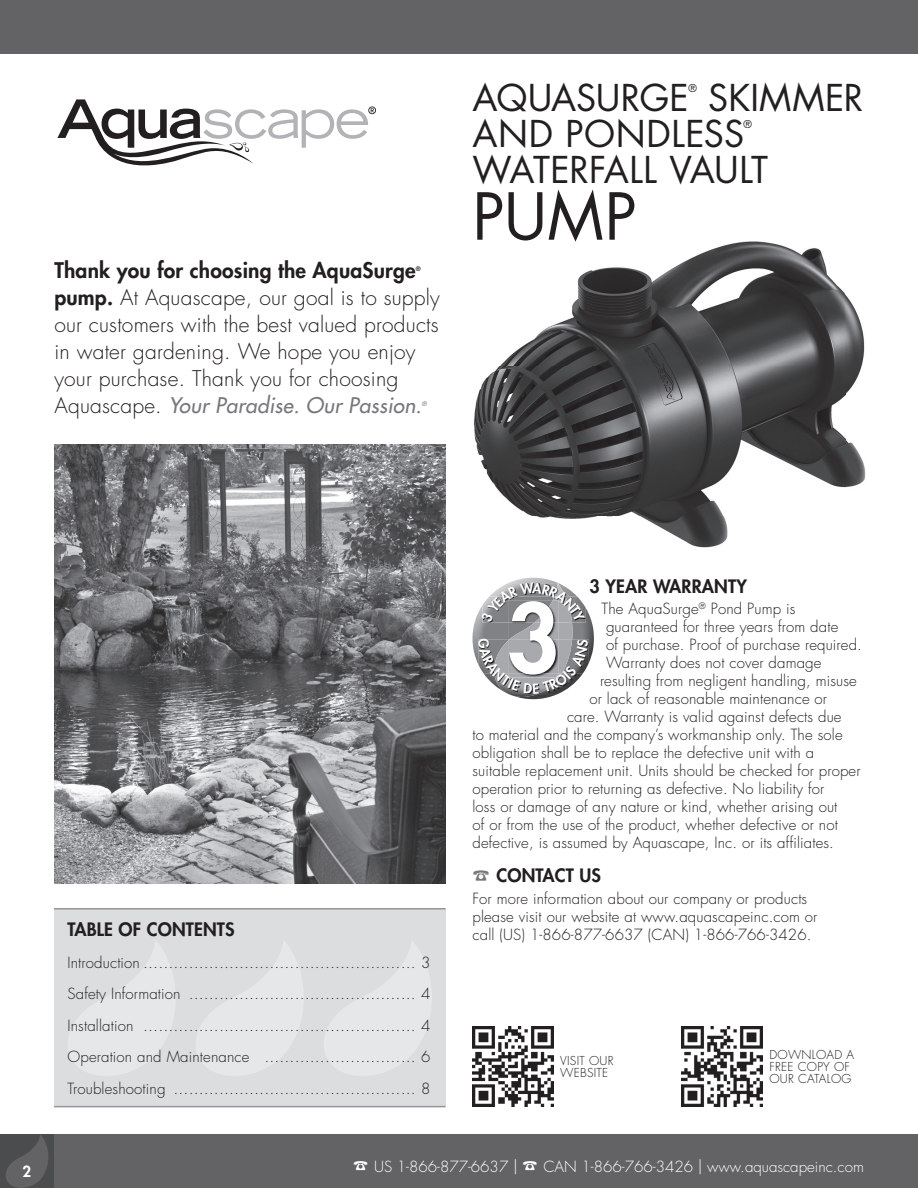
<style>
.page{position:relative;width:918px;height:1188px;background:#fff}
.page>*{position:absolute;margin:0;border:0;box-sizing:border-box;transform-origin:0 0}
.t1{font:800 92.55px "Futura Std";color:#fff}
.t2{font:63px "Futura Std";color:#231f20}
.t3{font:36px/36px "Futura Std";letter-spacing:.005em;color:#231f20}
.t4{font:36px "Futura Std";letter-spacing:-.015em;color:#231f20}
.t5{font:300 21px/27px "Futura Std";letter-spacing:.01em;color:#231f20}
.t6{font:800 21px "Futura Std";letter-spacing:.01em;color:#231f20}
.t7{font:800 18px "Futura Std";letter-spacing:.01em;color:#231f20}
.t8{font:300 15px/31.5px "Futura Std";letter-spacing:.01em;color:#231f20}
.t9{font:300 15px "Futura Std";color:#fff}
.t10{font:800 15px "Futura Std";color:#fff}
.t11{font:300 12px/12px "Futura Std";letter-spacing:.02em;color:#231f20}
.t12{font:10.5px "Futura Std";color:#231f20}
.t13{font:800 6.15px "Futura Std";color:#231f20}
.t14{font:italic 500 6.15px "Futura Std";color:#76787b}
.s1{font-weight:800}
.s2{font-weight:500;font-style:italic;color:#76787b}
.s3{color:#76787b}
</style>
<div class="page">
<div style="left:0;top:1134px;width:918px;height:54px;background:#636366"></div>
<div style="left:0;top:0;width:918px;height:54px;background:#636366"></div>
<div style="left:0;top:1134px;width:54px;height:54px;background:#4b4c4d"></div>
<svg style="left:6px;top:1135px;width:42px;height:53px"></svg>
<svg style="left:57px;top:99px;width:319px;height:67px"></svg>
<img style="left:472px;top:1026px;width:82px;height:81px">
<img style="left:682px;top:1026px;width:81px;height:81px">
<img style="left:54px;top:444px;width:392px;height:439px">
<div style="left:54px;top:909px;width:392px;height:198px;background:#dcdddf"></div>
<hr style="left:54px;top:908px;width:392px;height:2px;background:#939598">
<hr style="left:54px;top:1106px;width:392px;height:1px;background:#939598">
<img style="left:474px;top:241px;width:392px;height:307px">
<img style="left:511px;top:578px;width:45px;height:4px">
<img style="left:517px;top:696px;width:35px;height:3px">
<img style="left:472px;top:614px;width:6px;height:50px">
<img style="left:514px;top:696px;width:23px;height:1px">
<svg style="left:478px;top:582px;width:116px;height:114px;background:#88888b"></svg>
<h3 class="t6" style="left:54px;top:257px;width:363px">Thank you for choosing the AquaSurge</h3>
<p class="t13" style="left:416px;top:265px;width:6px">®</p>
<h3 class="t5" style="left:54px;top:284px;width:387px"><span class="s1">pump.</span> At Aquascape, our goal is to supply our customers with the best valued products in water gardening. We hope you enjoy your purchase. Thank you for choosing Aquascape. <span class="s2">Your Paradise. Our Passion.</span></h3>
<p class="t14" style="left:422px;top:400px;width:6px">®</p>
<h3 class="t3" style="left:473px;top:80px;width:392px;text-indent:236px">SKIMMER<br>AND PONDLESS</h3>
<h3 class="t3" style="left:472px;top:80px;width:218px">AQUASURGE</h3>
<p class="t12" style="left:688px;top:81px;width:10px">®</p>
<p class="t12" style="left:743px;top:117px;width:10px">®</p>
<h3 class="t4" style="left:473px;top:146px;width:297px">WATERFALL VAULT</h3>
<h2 class="t2" style="left:472px;top:176px;width:165px">PUMP</h2>
<p class="t7" style="left:68px;top:918px;width:169px">TABLE OF CONTENTS</p>
<p class="t8" style="left:68px;top:947px;width:364px;text-align:justify">Introduction ……………………………………………… 3<br>Safety Information ……………………………………… 4<br>Installation ……………………………………………… 4<br>Operation and Maintenance ………………………… 6<br>Troubleshooting ………………………………………… 8</p>
<p class="t7" style="left:590px;top:575px;width:159px">3 YEAR WARRANTY</p>
<p class="t8" style="left:602px;top:593px;width:195px">The AquaSurge<sup>®</sup> Pond Pump is</p>
<p class="t8" style="left:606px;top:611px;width:234px">guaranteed for three years from date</p>
<p class="t8" style="left:606px;top:629px;width:257px">of purchase. Proof of purchase required.</p>
<p class="t8" style="left:606px;top:647px;width:217px">Warranty does not cover damage</p>
<p class="t8" style="left:600px;top:665px;width:258px">resulting from negligent handling, misuse</p>
<p class="t8" style="left:590px;top:683px;width:239px">or lack of reasonable maintenance or</p>
<p class="t8" style="left:567px;top:701px;width:276px">care. Warranty is valid against defects due</p>
<p class="t8" style="left:473px;top:719px;width:372px">to material and the company’s workmanship only. The sole</p>
<p class="t8" style="left:473px;top:737px;width:343px">obligation shall be to replace the defective unit with a</p>
<p class="t8" style="left:473px;top:755px;width:390px">suitable replacement unit. Units should be checked for proper</p>
<p class="t8" style="left:473px;top:773px;width:353px">operation prior to returning as defective. No liability for</p>
<p class="t8" style="left:473px;top:791px;width:366px">loss or damage of any nature or kind, whether arising out</p>
<p class="t8" style="left:473px;top:809px;width:367px">of or from the use of the product, whether defective or not</p>
<p class="t8" style="left:473px;top:827px;width:363px">defective, is assumed by Aquascape, Inc. or its affiliates.</p>
<p class="t7" style="left:472px;top:864px;width:130px"><span class="s3">☎</span> CONTACT US</p>
<p class="t8" style="left:472px;top:890px;width:347px;line-height:18px">For more information about our company or products please visit our website at www.aquascapeinc.com or call (US) 1-866-877-6637 (CAN) 1-866-766-3426.</p>
<h1 class="t1" style="left:506px;top:580px;width:55px">3</h1>
<p class="t11" style="left:560px;top:1055px;width:55px">VISIT OUR<br>WEBSITE</p>
<p class="t11" style="left:769px;top:1049px;width:86px">DOWNLOAD A<br>FREE COPY OF<br>OUR CATALOG</p>
<p class="t10" style="left:23px;top:1162px;width:10px">2</p>
<p class="t9" style="left:353px;top:1157px;width:512px">☎ US 1-866-877-6637 | ☎ CAN 1-866-766-3426 | www.aquascapeinc.com</p>
</div>
